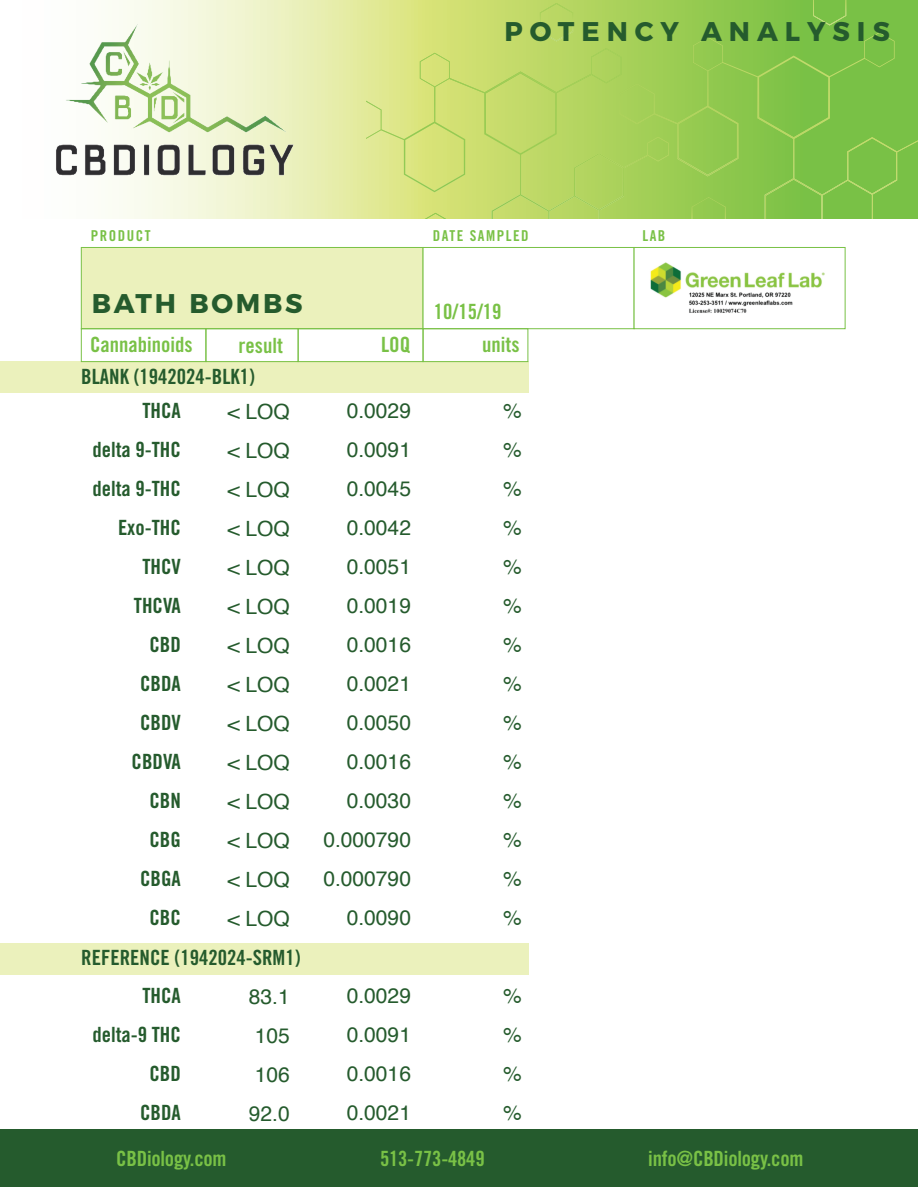
<style>
.page{position:relative;width:918px;height:1188px;background:#fff}
.page>*{position:absolute;margin:0;border:0;box-sizing:border-box;transform-origin:0 0}
.t1{font:700 27px "Montserrat";letter-spacing:.26em;color:#255b2d}
.t2{font:700 27px "Montserrat";letter-spacing:.1em;color:#255b2d}
.t3{font:21px/39px "Helvetica";color:#255b2d;text-align:justify}
.t4{font:21px/39px "Trade Gothic LT Std Bd Cn 20";color:#255b2d;text-align:right}
.t5{font:21px "Trade Gothic LT Std Bd Cn 20";letter-spacing:-.01em;color:#79c146}
.t6{font:15px "Trade Gothic LT Std Bd Cn 20";letter-spacing:.1em;color:#79c146}
</style>
<div class="page">
<div style="left:0;top:943px;width:529px;height:31px;background:#ebf1bc"></div>
<div style="left:0;top:362px;width:529px;height:31px;background:#ebf1bc"></div>
<svg style="left:108px;top:0;width:810px;height:219px"></svg>
<svg style="left:367px;top:48px;width:252px;height:171px"></svg>
<svg style="left:418px;top:213px;width:35px;height:6px"></svg>
<svg style="left:540px;top:3px;width:33px;height:38px"></svg>
<svg style="left:619px;top:32px;width:299px;height:187px"></svg>
<svg style="left:692px;top:197px;width:34px;height:22px"></svg>
<svg style="left:813px;top:0;width:33px;height:25px"></svg>
<img style="left:56px;top:17px;width:247px;height:167px">
<div style="left:81px;top:247px;width:342px;height:82px;background:#ebf1bc;border:1px solid #79c146"></div>
<div style="left:423px;top:247px;width:211px;height:82px;background:#fff;border:1px solid #79c146"></div>
<div style="left:634px;top:247px;width:212px;height:82px;background:#fff;border:1px solid #79c146"></div>
<div style="left:0;top:1130px;width:918px;height:57px;background:#255b2d"></div>
<img style="left:650px;top:262px;width:175px;height:51px">
<div style="left:81px;top:328px;width:125px;height:34px;border:1px solid #79c146"></div>
<div style="left:206px;top:328px;width:93px;height:34px;border:1px solid #79c146"></div>
<div style="left:298px;top:328px;width:125px;height:34px;border:1px solid #79c146"></div>
<div style="left:423px;top:328px;width:105px;height:34px;border:1px solid #79c146"></div>
<p class="t1" style="left:505px;top:10px;width:387px">POTENCY ANALYSIS</p>
<p class="t6" style="left:91px;top:226px;width:61px">PRODUCT</p>
<p class="t6" style="left:433px;top:226px;width:97px">DATE SAMPLED</p>
<p class="t2" style="left:92px;top:281px;width:212px">BATH BOMBS</p>
<p class="t5" style="left:434px;top:299px;width:69px">10/15/19</p>
<p class="t5" style="left:90px;top:332px;width:104px">Cannabinoids</p>
<p class="t5" style="left:239px;top:332px;width:46px">result</p>
<p class="t5" style="left:381px;top:332px;width:31px">LOQ</p>
<p class="t5" style="left:482px;top:332px;width:39px">units</p>
<p class="t4" style="left:81px;top:357px;width:175px">BLANK (1942024-BLK1)</p>
<p class="t4" style="left:92px;top:391px;width:90px">THCA<br>delta 9-THC delta 9-THC<br>Exo-THC<br>THCV<br>THCVA<br>CBD<br>CBDA<br>CBDV<br>CBDVA<br>CBN<br>CBG<br>CBGA<br>CBC</p>
<p class="t3" style="left:227px;top:392px;width:64px">&lt; LOQ &lt; LOQ &lt; LOQ &lt; LOQ &lt; LOQ &lt; LOQ &lt; LOQ &lt; LOQ &lt; LOQ &lt; LOQ &lt; LOQ &lt; LOQ &lt; LOQ &lt; LOQ</p>
<p class="t4" style="left:81px;top:938px;width:221px">REFERENCE (1942024-SRM1)</p>
<p class="t4" style="left:92px;top:976px;width:90px">THCA delta-9 THC<br>CBD<br>CBDA</p>
<p class="t3" style="left:249px;top:977px;width:42px">83.1<br>105<br>106<br>92.0</p>
<p class="t3" style="left:323px;top:392px;width:89px;text-align:right">0.0029<br>0.0091<br>0.0045<br>0.0042<br>0.0051<br>0.0019<br>0.0016<br>0.0021<br>0.0050<br>0.0016<br>0.0030<br>0.000790<br>0.000790<br>0.0090</p>
<p class="t3" style="left:347px;top:977px;width:66px">0.0029<br>0.0091<br>0.0016<br>0.0021</p>
<p class="t3" style="left:503px;top:392px;width:20px">% % % % % % % % % % % % % %</p>
<p class="t3" style="left:503px;top:977px;width:20px">% % % %</p>
<p class="t6" style="left:642px;top:226px;width:24px">LAB</p>
<p class="t5" style="left:116px;top:1146px;width:112px">CBDiology.com</p>
<p class="t5" style="left:380px;top:1146px;width:106px">513-773-4849</p>
<p class="t5" style="left:648px;top:1146px;width:157px">info@CBDiology.com</p>
</div>
